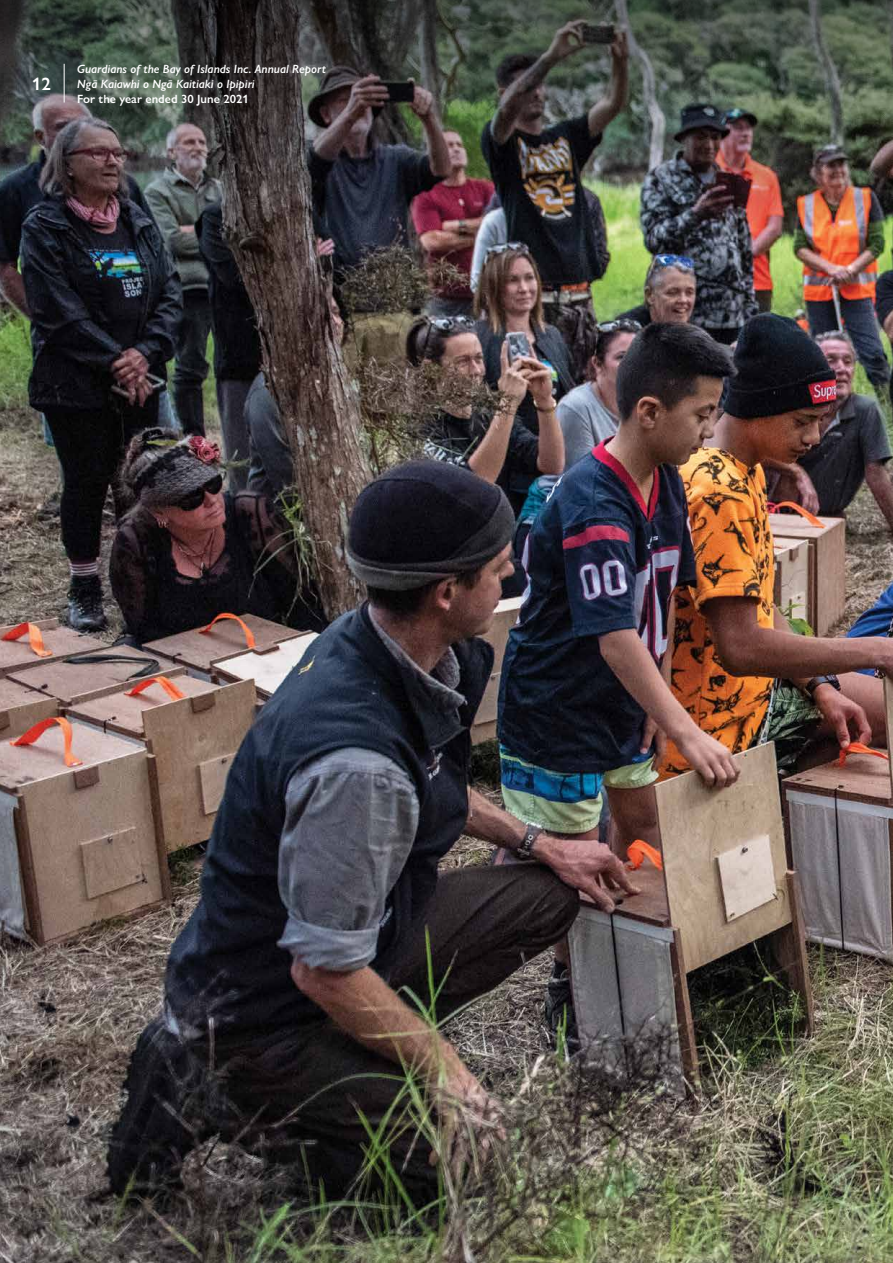
<style>
.page{position:relative;width:893px;height:1263px;background:#fff}
.page>*{position:absolute;margin:0;border:0;box-sizing:border-box;transform-origin:0 0}
.t1{font:600 18px "Gill Sans Nova";color:#fff}
.t2{font:italic 600 12px/15px "Gill Sans Nova";color:#fff}
.t3{font:600 12px "Gill Sans Nova";color:#fff}
</style>
<div class="page">
<img style="left:0;top:247px;width:893px;height:1016px">
<img style="left:0;top:0;width:893px;height:247px">
<hr style="left:64px;top:64px;width:1px;height:38px;background:#fff">
<h1 class="t1" style="left:32px;top:72px;width:21px">12</h1>
<p class="t2" style="left:77px;top:61px;width:250px">Guardians of the Bay of Islands Inc. Annual Report<br>Ngā Kaiawhi o Ngā Kaitiaki o Ipipiri</p>
<p class="t3" style="left:77px;top:91px;width:173px">For the year ended 30 June 2021</p>
</div>
